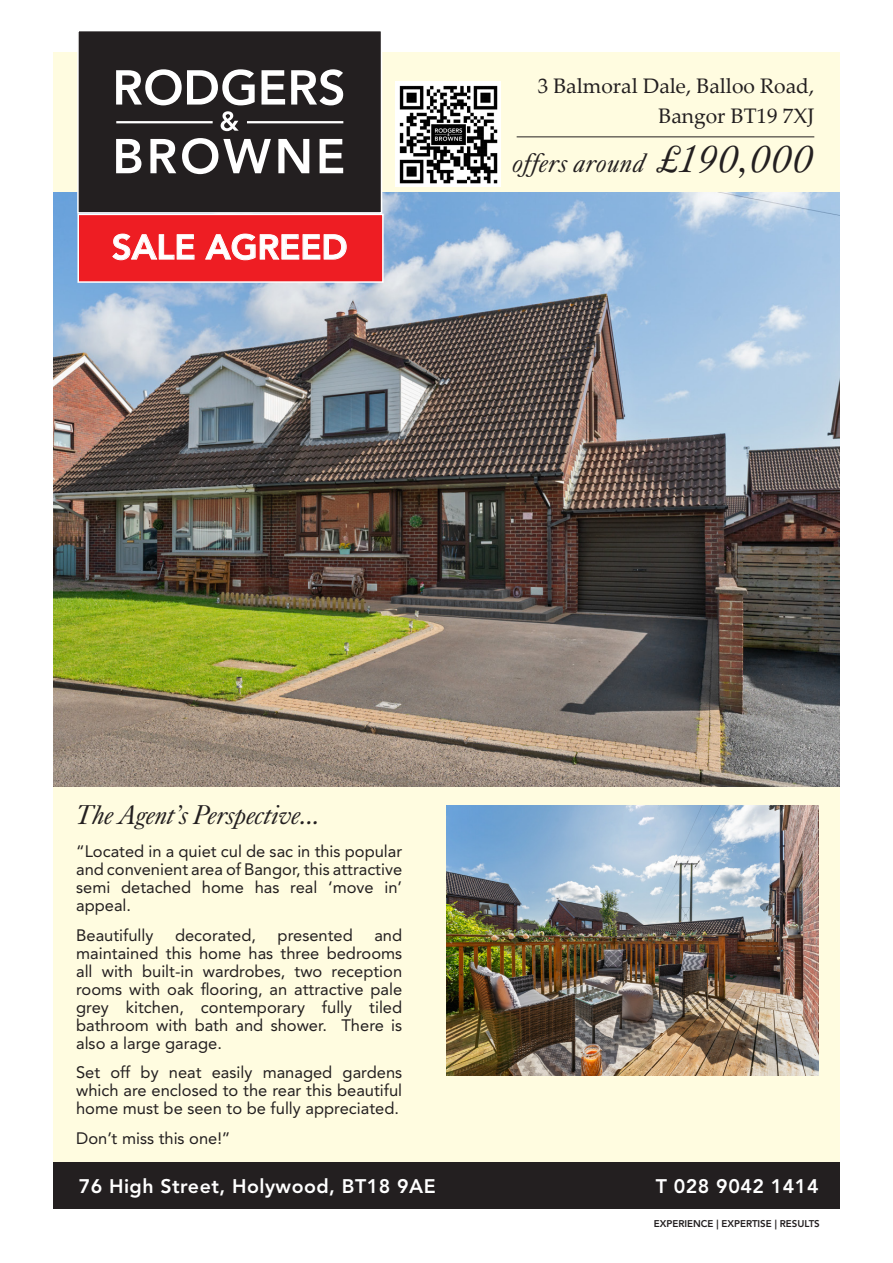
<style>
.page{position:relative;width:893px;height:1263px;background:#fff}
.page>*{position:absolute;margin:0;border:0;box-sizing:border-box;transform-origin:0 0}
.t1{font:800 34.5px "Avenir LT Std";color:#fff}
.Main_Title{font:italic 27px "Kings Caslon Display Typo";color:#231f20}
.Main_Title-2{font:italic 27px "Kings Caslon Display Typo";letter-spacing:.025em;color:#231f20}
.t2{font:21px "Palatino Linotype";color:#231f20}
.t3{font:800 19.5px "Avenir LT Std";letter-spacing:.025em;color:#fff}
.t4{font:16.5px/18px "Avenir LT Std";color:#231f20;text-align:justify}
.Facts_Table_Text{font:800 9.75px "Avenir LT Std";color:#231f20}
.s1{font-size:39px}
</style>
<div class="page">
<div style="left:53px;top:53px;width:787px;height:1156px;background:#fffce0"></div>
<img style="left:53px;top:193px;width:787px;height:594px">
<div style="left:53px;top:1162px;width:787px;height:47px;background:#231f20"></div>
<div style="left:76px;top:31px;width:307px;height:183px;background:#231f20"></div>
<svg style="left:116px;top:69px;width:227px;height:105px"></svg>
<hr style="left:116px;top:121px;width:97px;height:2px;background:#fff">
<hr style="left:247px;top:121px;width:96px;height:2px;background:#fff">
<hr style="left:517px;top:136px;width:297px;height:1px;background:#231f20">
<img style="left:446px;top:805px;width:373px;height:270px">
<div style="left:77px;top:214px;width:307px;height:69px;background:#ee1d23;border:2px solid #fff"></div>
<svg style="left:112px;top:233px;width:83px;height:27px"></svg>
<svg style="left:205px;top:233px;width:142px;height:27px"></svg>
<img style="left:395px;top:81px;width:105px;height:106px">
<p class="t1" style="left:112px;top:227px;width:237px">SALE AGREED</p>
<p class="t2" style="left:538px;top:71px;width:278px">3 Balmoral Dale, Balloo Road,</p>
<p class="t2" style="left:659px;top:101px;width:157px">Bangor BT19 7XJ</p>
<p class="Main_Title-2" style="left:514px;top:147px;width:302px">offers around <span class="s1">£190,000</span></p>
<p class="Main_Title" style="left:76px;top:799px;width:246px">The Agent’s Perspective...</p>
<p class="t4" style="left:76px;top:842px;width:328px">“Located in a quiet cul de sac in this popular and convenient area of Bangor, this attractive semi detached home has real ‘move in’ appeal.</p>
<p class="t4" style="left:76px;top:926px;width:79px">Beautifully</p>
<p class="t4" style="left:175px;top:926px;width:83px">decorated,</p>
<p class="t4" style="left:278px;top:926px;width:77px">presented</p>
<p class="t4" style="left:76px;top:926px;width:328px;text-indent:298px">and maintained this home has three bedrooms all with built-in wardrobes, two reception rooms with oak flooring, an attractive pale grey kitchen, contemporary fully tiled bathroom with bath and shower. There is also a large garage.</p>
<p class="t4" style="left:76px;top:1063px;width:328px">Set off by neat easily managed gardens which are enclosed to the rear this beautiful home must be seen to be fully appreciated.</p>
<p class="t4" style="left:76px;top:1129px;width:156px">Don’t miss this one!”</p>
<p class="t3" style="left:79px;top:1175px;width:359px">76 High Street, Holywood, BT18 9AE</p>
<p class="t3" style="left:656px;top:1175px;width:164px">T 028 9042 1414</p>
<p class="Facts_Table_Text" style="left:654px;top:1218px;width:168px">EXPERIENCE | EXPERTISE | RESULTS</p>
</div>
